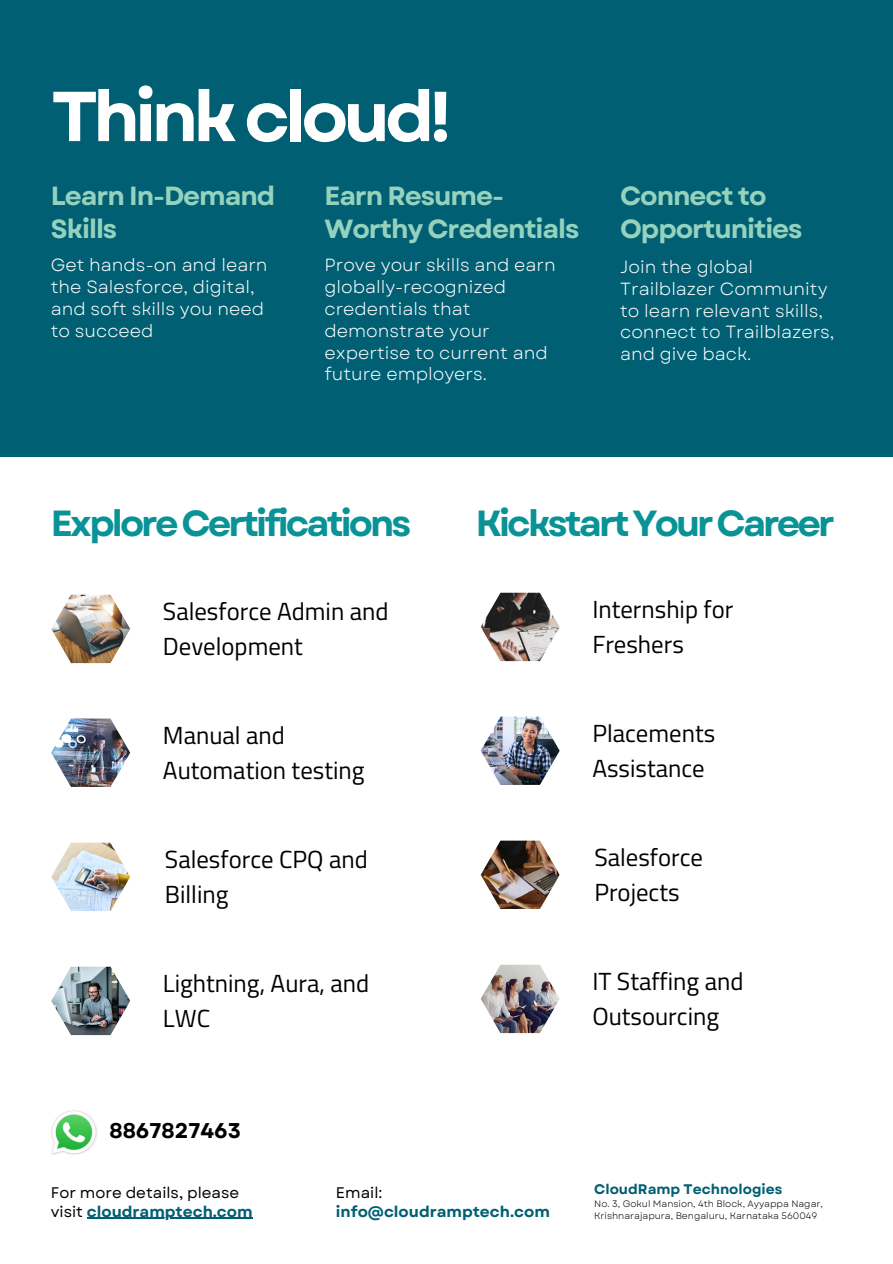
<style>
.page{position:relative;width:893px;height:1264px;background:#fff}
.page>*{position:absolute;margin:0;border:0;box-sizing:border-box;transform-origin:0 0}
.t1{font:700 70.5px "Garet";letter-spacing:-.07em;color:#fff}
.t2{font:700 36.3px "Garet";letter-spacing:-.08em;color:#0a9396}
.t3{font:700 26.25px/32.5px "Garet";letter-spacing:-.04em;color:#94d2bd}
.t4{font:24.75px/34.7px "Titillium Web";color:#000}
.t5{font:700 21.3px "Garet";color:#000}
.t6{font:17.55px/21.9px "Garet";color:#fff}
.t7{font:15.3px/19px "Garet";color:#000}
.t8{font:700 15.3px/19px "Garet";color:#005f73}
.t9{font:700 13.95px "Garet";color:#005f73}
.t10{font:9.3px/11.6px "Garet";color:#000}
.s1{font-weight:700;color:#005f73}
.s2{font-weight:400;color:#000}
</style>
<div class="page">
<div style="left:0;top:0;width:892px;height:456px;background:#005f73"></div>
<img style="left:51px;top:594px;width:79px;height:69px">
<img style="left:51px;top:718px;width:79px;height:69px">
<img style="left:51px;top:842px;width:79px;height:69px">
<img style="left:51px;top:966px;width:79px;height:69px">
<img style="left:480px;top:592px;width:79px;height:69px">
<img style="left:480px;top:716px;width:79px;height:69px">
<img style="left:480px;top:840px;width:79px;height:69px">
<img style="left:481px;top:964px;width:78px;height:69px">
<img style="left:51px;top:1110px;width:46px;height:45px">
<hr style="left:87px;top:1217px;width:166px;height:1px;background:#005f73">
<p class="t1" style="left:51px;top:66px;width:401px">Think cloud!</p>
<p class="t3" style="left:51px;top:180px;width:226px">Learn In-Demand<br>Skills</p>
<p class="t6" style="left:51px;top:254px;width:218px">Get hands-on and learn the Salesforce, digital, and soft skills you need to succeed</p>
<p class="t3" style="left:324px;top:180px;width:256px">Earn Resume-<br>Worthy Credentials</p>
<p class="t6" style="left:324px;top:254px;width:233px">Prove your skills and earn globally-recognized credentials that demonstrate your expertise to current and future employers.</p>
<p class="t3" style="left:620px;top:180px;width:184px">Connect to<br>Opportunities</p>
<p class="t6" style="left:620px;top:256px;width:216px">Join the global<br>Trailblazer Community to learn relevant skills, connect to Trailblazers, and give back.</p>
<p class="t2" style="left:51px;top:497px;width:362px">ExploreCertifications</p>
<p class="t4" style="left:163px;top:593px;width:227px">Salesforce Admin and<br>Development</p>
<p class="t4" style="left:163px;top:717px;width:203px">Manual and<br>Automation testing</p>
<p class="t4" style="left:165px;top:841px;width:204px">Salesforce CPQ and<br>Billing</p>
<p class="t4" style="left:163px;top:965px;width:208px">Lightning, Aura, and<br>LWC</p>
<p class="t5" style="left:110px;top:1115px;width:133px">8867827463</p>
<p class="t2" style="left:475px;top:497px;width:361px">KickstartYourCareer</p>
<p class="t4" style="left:592px;top:591px;width:142px">Internship for<br>Freshers</p>
<p class="t4" style="left:592px;top:715px;width:124px">Placements<br>Assistance</p>
<p class="t4" style="left:594px;top:839px;width:110px">Salesforce<br>Projects</p>
<p class="t4" style="left:592px;top:963px;width:153px">IT Staffing and<br>Outsourcing</p>
<p class="t7" style="left:51px;top:1182px;width:203px">For more details, please visit <span class="s1">cloudramptech.com</span></p>
<p class="t8" style="left:336px;top:1182px;width:215px"><span class="s2">Email: </span>info@cloudramptech.com</p>
<p class="t9" style="left:594px;top:1179px;width:190px">CloudRamp Technologies</p>
<p class="t10" style="left:594px;top:1198px;width:230px">No. 3, Gokul Mansion, 4th Block, Ayyappa Nagar,<br>Krishnarajapura, Bengaluru, Karnataka 560049</p>
</div>
